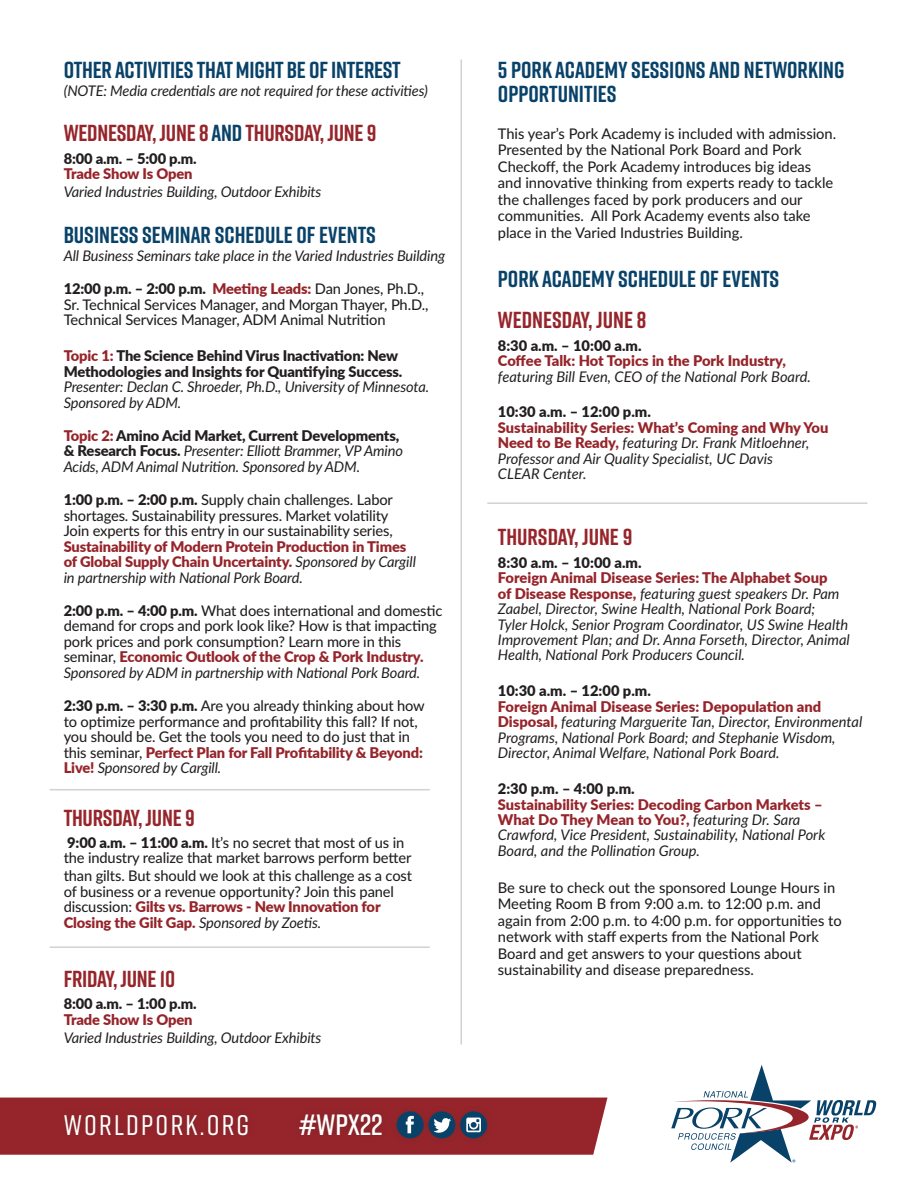
<style>
.page{position:relative;width:918px;height:1188px;background:#fff}
.page>*{position:absolute;margin:0;border:0;box-sizing:border-box;transform-origin:0 0}
.t1{font:600 29.25px "Rift";letter-spacing:-.005em;color:#fff}
.t2{font:500 28.35px "Rift";letter-spacing:.08em;color:#fff}
.t3{font:700 23.25px/24px "Rift";color:#094269}
.t4{font:700 23.25px "Rift";letter-spacing:-.01em;color:#96252b}
.t5{font:500 14.7px/15.5px "Lato";letter-spacing:-.01em;color:#231f20}
.t6{font:italic 14.7px/15.5px "Lato";letter-spacing:-.01em;color:#231f20}
.t7{font:900 14.7px/15.5px "Lato";letter-spacing:-.01em;color:#231f20}
.t8{font:900 14.7px/15.5px "Lato";letter-spacing:-.01em;color:#96252b}
.s1{color:#094269}
.s2{font-weight:900}
.s3{font-weight:900;color:#96252b}
.s4{color:#96252b}
.s5{font-weight:900;font-style:normal;color:#96252b}
.s6{font-weight:900;font-style:normal}
.s7{font-weight:400;font-style:italic;color:#231f20}
.s8{font-weight:400;font-style:italic}
</style>
<div class="page">
<svg style="left:0;top:1098px;width:608px;height:57px;background:#922f36"></svg>
<div style="left:293px;top:1107px;width:96px;height:35px;background:#8e242a"></div>
<div style="left:58px;top:1107px;width:197px;height:35px;background:#91242a"></div>
<hr style="left:461px;top:60px;width:1px;height:985px;background:#d1d2d4">
<svg style="left:671px;top:1065px;width:206px;height:98px"></svg>
<hr style="left:50px;top:789px;width:380px;height:1px;background:#d1d2d4">
<hr style="left:50px;top:946px;width:380px;height:2px;background:#d1d2d4">
<hr style="left:487px;top:502px;width:380px;height:2px;background:#d1d2d4">
<h3 class="t3" style="left:64px;top:57px;width:339px">OTHER ACTIVITIES THAT MIGHT BE OF INTEREST</h3>
<p class="t6" style="left:64px;top:82px;width:366px">(NOTE: Media credentials are not required for these activities)</p>
<h3 class="t4" style="left:64px;top:117px;width:314px">WEDNESDAY, JUNE 8 <span class="s1">AND</span> THURSDAY, JUNE 9</h3>
<p class="t7" style="left:64px;top:150px;width:135px">8:00 a.m. – 5:00 p.m.</p>
<p class="t8" style="left:64px;top:166px;width:130px">Trade Show Is Open</p>
<p class="t6" style="left:64px;top:184px;width:259px">Varied Industries Building, Outdoor Exhibits</p>
<h3 class="t3" style="left:64px;top:222px;width:314px">BUSINESS SEMINAR SCHEDULE OF EVENTS</h3>
<p class="t6" style="left:64px;top:247px;width:383px">All Business Seminars take place in the Varied Industries Building</p>
<p class="t5" style="left:64px;top:281px;width:366px"><span class="s2">12:00 p.m. – 2:00 p.m.</span> <span class="s3">Meeting Leads:</span> Dan Jones, Ph.D.,<br>Sr. Technical Services Manager, and Morgan Thayer, Ph.D.,<br>Technical Services Manager, ADM Animal Nutrition</p>
<p class="t7" style="left:64px;top:348px;width:340px"><span class="s4">Topic 1:</span> The Science Behind Virus Inactivation: New<br>Methodologies and Insights for Quantifying Success.</p>
<p class="t6" style="left:64px;top:378px;width:367px">Presenter: Declan C. Shroeder, Ph.D., University of Minnesota.<br>Sponsored by ADM.</p>
<p class="t6" style="left:64px;top:427px;width:341px"><span class="s5">Topic 2:</span> <span class="s6">Amino Acid Market, Current Developments, &amp; Research Focus.</span> Presenter: Elliott Brammer, VP Amino<br>Acids, ADM Animal Nutrition. Sponsored by ADM.</p>
<p class="t5" style="left:64px;top:492px;width:331px"><span class="s2">1:00 p.m. – 2:00 p.m.</span> Supply chain challenges. Labor shortages. Sustainability pressures. Market volatility<br>Join experts for this entry in our sustainability series,</p>
<p class="t8" style="left:64px;top:538px;width:354px">Sustainability of Modern Protein Production in Times of Global Supply Chain Uncertainty. <span class="s7">Sponsored by Cargill in partnership with National Pork Board.</span></p>
<p class="t5" style="left:64px;top:602px;width:380px"><span class="s2">2:00 p.m. – 4:00 p.m.</span> What does international and domestic demand for crops and pork look like? How is that impacting pork prices and pork consumption? Learn more in this seminar, <span class="s3">Economic Outlook of the Crop &amp; Pork Industry.<br></span><span class="s8">Sponsored by ADM in partnership with National Pork Board.</span></p>
<p class="t5" style="left:64px;top:698px;width:363px"><span class="s2">2:30 p.m. – 3:30 p.m.</span> Are you already thinking about how to optimize performance and profitability this fall? If not, you should be. Get the tools you need to do just that in this seminar, <span class="s3">Perfect Plan for Fall Profitability &amp; Beyond:<br>Live!</span> <span class="s8">Sponsored by Cargill.</span></p>
<h3 class="t4" style="left:64px;top:801px;width:133px">THURSDAY, JUNE 9</h3>
<p class="t5" style="left:64px;top:834px;width:349px"><span class="s2">9:00 a.m. – 11:00 a.m.</span> It’s no secret that most of us in the industry realize that market barrows perform better</p>
<p class="t5" style="left:64px;top:868px;width:350px">than gilts. But should we look at this challenge as a cost of business or a revenue opportunity? Join this panel discussion: <span class="s3">Gilts vs. Barrows - New Innovation for Closing the Gilt Gap.</span> <span class="s8">Sponsored by Zoetis.</span></p>
<h3 class="t4" style="left:64px;top:962px;width:113px">FRIDAY, JUNE 10</h3>
<p class="t7" style="left:64px;top:996px;width:135px">8:00 a.m. – 1:00 p.m.</p>
<p class="t8" style="left:64px;top:1011px;width:130px">Trade Show Is Open</p>
<p class="t6" style="left:64px;top:1029px;width:259px">Varied Industries Building, Outdoor Exhibits</p>
<h2 class="t2" style="left:64px;top:1105px;width:187px">WORLDPORK.ORG</h2>
<h1 class="t1" style="left:299px;top:1104px;width:85px">#WPX22</h1>
<h3 class="t3" style="left:498px;top:57px;width:348px">5 PORK ACADEMY SESSIONS AND NETWORKING<br>OPPORTUNITIES</h3>
<p class="t5" style="left:498px;top:124px;width:340px;line-height:16.5px">This year’s Pork Academy is included with admission.<br>Presented by the National Pork Board and Pork Checkoff, the Pork Academy introduces big ideas and innovative thinking from experts ready to tackle the challenges faced by pork producers and our communities. All Pork Academy events also take place in the Varied Industries Building.</p>
<h3 class="t3" style="left:498px;top:266px;width:283px">PORK ACADEMY SCHEDULE OF EVENTS</h3>
<h3 class="t4" style="left:498px;top:303px;width:150px">WEDNESDAY, JUNE 8</h3>
<p class="t7" style="left:498px;top:337px;width:145px">8:30 a.m. – 10:00 a.m.</p>
<p class="t8" style="left:498px;top:352px;width:290px">Coffee Talk: Hot Topics in the Pork Industry,</p>
<p class="t6" style="left:498px;top:368px;width:315px">featuring Bill Even, CEO of the National Pork Board.</p>
<p class="t7" style="left:498px;top:404px;width:155px">10:30 a.m. – 12:00 p.m.</p>
<p class="t6" style="left:498px;top:419px;width:332px"><span class="s5">Sustainability Series: What’s Coming and Why You Need to Be Ready,</span> featuring Dr. Frank Mitloehner, Professor and Air Quality Specialist, UC Davis<br>CLEAR Center.</p>
<h3 class="t4" style="left:498px;top:521px;width:136px">THURSDAY, JUNE 9</h3>
<p class="t7" style="left:498px;top:554px;width:145px">8:30 a.m. – 10:00 a.m.</p>
<p class="t6" style="left:498px;top:570px;width:353px"><span class="s5">Foreign Animal Disease Series: The Alphabet Soup<br>of Disease Response,</span> featuring guest speakers Dr. Pam Zaabel, Director, Swine Health, National Pork Board;<br>Tyler Holck, Senior Program Coordinator, US Swine Health Improvement Plan; and Dr. Anna Forseth, Director, Animal Health, National Pork Producers Council.</p>
<p class="t7" style="left:498px;top:683px;width:155px">10:30 a.m. – 12:00 p.m.</p>
<p class="t6" style="left:498px;top:698px;width:366px"><span class="s5">Foreign Animal Disease Series: Depopulation and Disposal,</span> featuring Marguerite Tan, Director, Environmental Programs, National Pork Board; and Stephanie Wisdom, Director, Animal Welfare, National Pork Board.</p>
<p class="t7" style="left:498px;top:780px;width:138px">2:30 p.m. – 4:00 p.m.</p>
<p class="t6" style="left:498px;top:796px;width:329px"><span class="s5">Sustainability Series: Decoding Carbon Markets – What Do They Mean to You?,</span> featuring Dr. Sara Crawford, Vice President, Sustainability, National Pork Board, and the Pollination Group.</p>
<p class="t5" style="left:498px;top:879px;width:345px;line-height:16.5px">Be sure to check out the sponsored Lounge Hours in Meeting Room B from 9:00 a.m. to 12:00 p.m. and again from 2:00 p.m. to 4:00 p.m. for opportunities to network with staff experts from the National Pork Board and get answers to your questions about sustainability and disease preparedness.</p>
</div>
